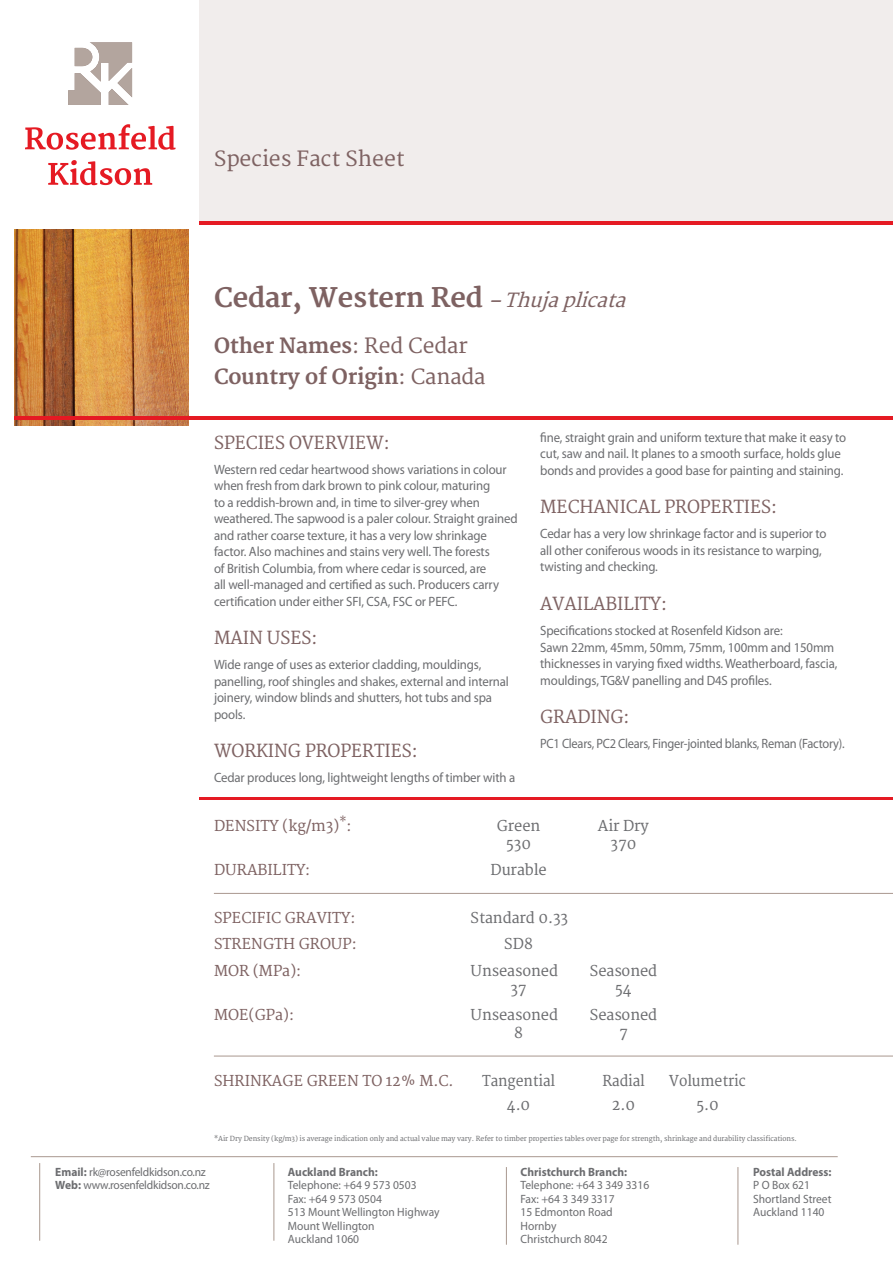
<style>
.page{position:relative;width:893px;height:1263px;background:#fff}
.page>*{position:absolute;margin:0;border:0;box-sizing:border-box;transform-origin:0 0}
.t1{font:700 27px "Merriweather";letter-spacing:-.005em;color:#7e6262}
.t2{font:700 21px/31.2px "Merriweather";letter-spacing:-.005em;color:#7e6262}
.t3{font:21px "Merriweather";color:#7e6262}
.t4{font:18px "Merriweather";letter-spacing:-.01em;color:#7e6262;scale:.95 1}
.t5{font:15px "Merriweather";letter-spacing:-.005em;color:#7e6262}
.t6{font:15px "Merriweather";letter-spacing:-.005em;color:#6c6d70}
.t7{font:15px "Merriweather";letter-spacing:-.005em;color:#6c6d70;scale:.93 1}
.t8{font:13.5px/16.5px "Myriad Pro";letter-spacing:-.01em;color:#6c6d70;scale:.95 1}
.t9{font:13.5px "Myriad Pro";letter-spacing:-.01em;color:#6c6d70;scale:.92 1}
.t10{font:12px/13.5px "Myriad Pro";color:#6c6d70;scale:.96 1}
.t11{font:12px/13.5px "Myriad Pro";letter-spacing:-.02em;color:#6c6d70;scale:.96 1}
.t12{font:7.05px "Merriweather";letter-spacing:-.005em;color:#6c6d70}
.s1{font-weight:400;font-style:italic;font-size:19.5px}
.s2{font-weight:400}
.s3{font-weight:700}
</style>
<div class="page">
<img style="left:14px;top:230px;width:174px;height:195px">
<hr style="left:31px;top:1156px;width:807px;height:1px;background:#a9988f">
<hr style="left:274px;top:1163px;width:1px;height:78px;background:#a9988f">
<hr style="left:39px;top:1163px;width:1px;height:78px;background:#a9988f">
<hr style="left:506px;top:1167px;width:1px;height:78px;background:#a9988f">
<hr style="left:738px;top:1167px;width:1px;height:78px;background:#a9988f">
<div style="left:199px;top:0;width:694px;height:223px;background:#f1edec"></div>
<svg style="left:25px;top:124px;width:151px;height:26px"></svg>
<svg style="left:48px;top:160px;width:104px;height:25px"></svg>
<svg style="left:68px;top:42px;width:64px;height:63px"></svg>
<hr style="left:199px;top:221px;width:694px;height:3px;background:#e51a23">
<hr style="left:199px;top:797px;width:694px;height:2px;background:#e51a23">
<hr style="left:14px;top:416px;width:879px;height:4px;background:#e51a23">
<hr style="left:214px;top:893px;width:679px;height:1px;background:#a9988f">
<hr style="left:214px;top:1056px;width:679px;height:1px;background:#a9988f">
<p class="t3" style="left:214px;top:145px;width:192px">Species Fact Sheet</p>
<p class="t1" style="left:214px;top:281px;width:419px">Cedar, Western Red <span class="s1">–Thujaplicata</span></p>
<p class="t2" style="left:214px;top:330px;width:273px">Other Names<span class="s2">: Red Cedar<br></span>Country of Origin<span class="s2">: Canada</span></p>
<p class="t4" style="left:214px;top:431px;width:186px">SPECIES OVERVIEW:</p>
<p class="t8" style="left:214px;top:461px;width:321px">Western red cedar heartwood shows variations in colour when fresh from dark brown to pink colour, maturing<br>to a reddish-brown and, in time to silver-grey when weathered. The sapwood is a paler colour. Straight grained and rather coarse texture, it has a very low shrinkage factor. Also machines and stains very well. The forests<br>of British Columbia, from where cedar is sourced, are<br>all well-managed and certified as such. Producers carry certification under either SFI, CSA, FSC or PEFC.</p>
<p class="t4" style="left:214px;top:627px;width:110px">MAIN USES:</p>
<p class="t8" style="left:214px;top:657px;width:312px">Wide range of uses as exterior cladding, mouldings, panelling, roof shingles and shakes, external and internal joinery, window blinds and shutters, hot tubs and spa pools.</p>
<p class="t4" style="left:214px;top:740px;width:216px">WORKING PROPERTIES:</p>
<p class="t8" style="left:214px;top:770px;width:319px">Cedar produces long, lightweight lengths of timber with a</p>
<p class="t8" style="left:540px;top:429px;width:324px">fine, straight grain and uniform texture that make it easy to cut, saw and nail. It planes to a smooth surface, holds glue bonds and provides a good base for painting and staining.</p>
<p class="t4" style="left:540px;top:496px;width:251px">MECHANICAL PROPERTIES:</p>
<p class="t8" style="left:540px;top:526px;width:303px">Cedar has a very low shrinkage factor and is superior to all other coniferous woods in its resistance to warping, twisting and checking.</p>
<p class="t4" style="left:540px;top:593px;width:135px">AVAILABILITY:</p>
<p class="t8" style="left:540px;top:622px;width:314px">Specifications stocked at Rosenfeld Kidson are:<br>Sawn 22mm, 45mm, 50mm, 75mm, 100mm and 150mm thicknesses in varying fixed widths. Weatherboard, fascia, mouldings, TG&amp;V panelling and D4S profiles.</p>
<p class="t4" style="left:540px;top:706px;width:95px">GRADING:</p>
<p class="t9" style="left:540px;top:736px;width:332px">PC1 Clears, PC2 Clears, Finger-jointed blanks, Reman (Factory).</p>
<p class="t5" style="left:214px;top:816px;width:139px">DENSITY (kg/m3)<sup>*</sup>:</p>
<p class="t6" style="left:497px;top:816px;width:45px">Green</p>
<p class="t6" style="left:598px;top:816px;width:53px">Air Dry</p>
<p class="t6" style="left:506px;top:834px;width:26px">530</p>
<p class="t6" style="left:610px;top:834px;width:28px">370</p>
<p class="t5" style="left:214px;top:860px;width:98px">DURABILITY:</p>
<p class="t6" style="left:490px;top:860px;width:58px">Durable</p>
<p class="t5" style="left:214px;top:908px;width:143px">SPECIFIC GRAVITY:</p>
<p class="t6" style="left:471px;top:908px;width:99px">Standard 0.33</p>
<p class="t5" style="left:214px;top:935px;width:144px">STRENGTH GROUP:</p>
<p class="t6" style="left:504px;top:935px;width:30px">SD8</p>
<p class="t5" style="left:214px;top:961px;width:89px">MOR (MPa):</p>
<p class="t6" style="left:471px;top:961px;width:89px">Unseasoned</p>
<p class="t6" style="left:590px;top:961px;width:69px">Seasoned</p>
<p class="t6" style="left:510px;top:979px;width:18px">37</p>
<p class="t6" style="left:615px;top:979px;width:18px">54</p>
<p class="t5" style="left:214px;top:1006px;width:82px">MOE(GPa):</p>
<p class="t6" style="left:471px;top:1006px;width:89px">Unseasoned</p>
<p class="t6" style="left:590px;top:1006px;width:69px">Seasoned</p>
<p class="t6" style="left:514px;top:1024px;width:10px">8</p>
<p class="t6" style="left:619px;top:1024px;width:10px">7</p>
<p class="t5" style="left:214px;top:1071px;width:241px">SHRINKAGE GREEN TO 12% M.C.</p>
<p class="t7" style="left:482px;top:1071px;width:80px">Tangential</p>
<p class="t7" style="left:602px;top:1071px;width:47px">Radial</p>
<p class="t7" style="left:669px;top:1071px;width:84px">Volumetric</p>
<p class="t6" style="left:507px;top:1095px;width:25px">4.0</p>
<p class="t6" style="left:612px;top:1095px;width:25px">2.0</p>
<p class="t6" style="left:696px;top:1095px;width:24px">5.0</p>
<p class="t12" style="left:214px;top:1134px;width:584px">*Air Dry Density (kg/m3) is average indication only and actual value may vary. Refer to timber properties tables over page for strength, shrinkage and durability classifications.</p>
<p class="t11" style="left:55px;top:1165px;width:162px"><span class="s3">Email:</span> rk@rosenfeldkidson.co.nz<br><span class="s3">Web:</span> www.rosenfeldkidson.co.nz</p>
<p class="t10" style="left:288px;top:1165px;width:160px"><span class="s3">Auckland Branch:<br></span>Telephone: +64 9 573 0503<br>Fax: +64 9 573 0504<br>513 Mount Wellington Highway<br>Mount Wellington<br>Auckland 1060</p>
<p class="t10" style="left:521px;top:1165px;width:136px"><span class="s3">Christchurch Branch:<br></span>Telephone: +64 3 349 3316<br>Fax: +64 3 349 3317<br>15 Edmonton Road<br>Hornby<br>Christchurch 8042</p>
<p class="t10" style="left:753px;top:1165px;width:83px"><span class="s3">Postal Address:<br></span>P O Box 621<br>Shortland Street<br>Auckland 1140</p>
</div>
